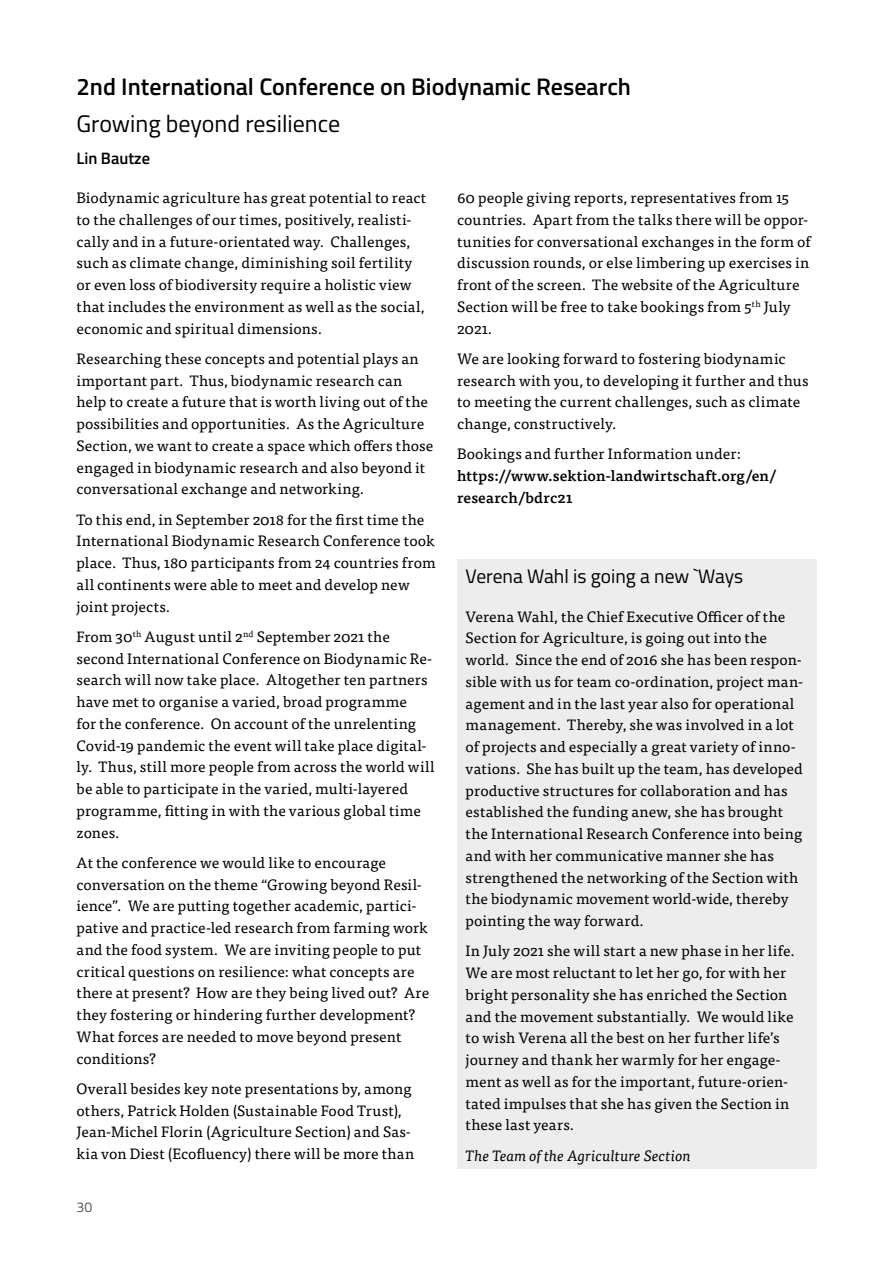
<style>
.page{position:relative;width:893px;height:1263px;background:#fff}
.page>*{position:absolute;margin:0;border:0;box-sizing:border-box;transform-origin:0 0}
.t1{font:600 24px "Titillium";color:#000}
.t2{font:24px "Titillium";color:#000}
.t3{font:19.5px "Titillium";color:#000}
.t4{font:600 16.5px "Titillium";color:#000}
.t5{font:15px/21.8px "Tisa Pro";letter-spacing:.01em;color:#000}
.t6{font:500 15px/21.8px "Tisa Pro";letter-spacing:.01em;color:#000}
.t7{font:italic 15px "Tisa Pro";color:#000}
.t8{font:14.1px "Titillium";color:#575756}
</style>
<div class="page">
<div style="left:457px;top:560px;width:359px;height:609px;background:#ededed"></div>
<h1 class="t1" style="left:77px;top:68px;width:556px">2nd International Conference on Biodynamic Research</h1>
<h1 class="t2" style="left:77px;top:106px;width:265px">Growing beyond resilience</h1>
<p class="t4" style="left:77px;top:146px;width:75px">Lin Bautze</p>
<p class="t5" style="left:77px;top:186px;width:351px">Biodynamic agriculture has great potential to react to the challenges of our times, positively, realisti&shy;cally and in a future-orientated way. Challenges, such as climate change, diminishing soil fertility or even loss of biodiversity require a holistic view that includes the environment as well as the social, economic and spiritual dimensions.</p>
<p class="t5" style="left:77px;top:347px;width:358px">Researching these concepts and potential plays an important part. Thus, biodynamic research can help to create a future that is worth living out of the possibilities and opportunities. As the Agriculture Section, we want to create a space which offers those engaged in biodynamic research and also beyond it conversational exchange and networking.</p>
<p class="t5" style="left:77px;top:508px;width:361px">To this end, in September 2018 for the first time the International Biodynamic Research Conference took place. Thus, 180 participants from 24 countries from all continents were able to meet and develop new joint projects.</p>
<p class="t5" style="left:77px;top:625px;width:360px">From 30<sup>th</sup> August until 2<sup>nd</sup> September 2021 the second International Conference on Biodynamic Re&shy;search will now take place. Altogether ten partners have met to organise a varied, broad programme<br>for the conference. On account of the unrelenting Covid-19 pandemic the event will take place digital&shy;ly. Thus, still more people from across the world will be able to participate in the varied, multi-layered programme, fitting in with the various global time zones.</p>
<p class="t5" style="left:77px;top:851px;width:354px">At the conference we would like to encourage conversation on the theme “Growing beyond Resil&shy;ience”. We are putting together academic, partici&shy;pative and practice-led research from farming work and the food system. We are inviting people to put critical questions on resilience: what concepts are there at present? How are they being lived out? Are they fostering or hindering further development?<br>What forces are needed to move beyond present conditions?</p>
<p class="t5" style="left:77px;top:1077px;width:339px">Overall besides key note presentations by, among others, Patrick Holden (Sustainable Food Trust), Jean-Michel Florin (Agriculture Section) and Sas&shy;kia von Diest (Ecofluency) there will be more than</p>
<p class="t5" style="left:457px;top:186px;width:355px">60 people giving reports, representatives from 15 countries. Apart from the talks there will be oppor&shy;tunities for conversational exchanges in the form of discussion rounds, or else limbering up exercises in front of the screen. The website of the Agriculture Section will be free to take bookings from 5<sup>th</sup> July 2021.</p>
<p class="t5" style="left:457px;top:347px;width:353px">We are looking forward to fostering biodynamic research with you, to developing it further and thus to meeting the current challenges, such as climate change, constructively.</p>
<p class="t5" style="left:457px;top:442px;width:285px">Bookings and further Information under:</p>
<p class="t6" style="left:457px;top:464px;width:320px">https://www.sektion-landwirtschaft.org/en/ research/bdrc21</p>
<h2 class="t3" style="left:466px;top:562px;width:279px">Verena Wahl is going a new `Ways</h2>
<p class="t5" style="left:466px;top:604px;width:339px">Verena Wahl, the Chief Executive Officer of the Section for Agriculture, is going out into the world. Since the end of 2016 she has been respon&shy;sible with us for team co-ordination, project man&shy;agement and in the last year also for operational management. Thereby, she was involved in a lot of projects and especially a great variety of inno&shy;vations. She has built up the team, has developed productive structures for collaboration and has established the funding anew, she has brought the International Research Conference into being and with her communicative manner she has strengthened the networking of the Section with the biodynamic movement world-wide, thereby pointing the way forward.</p>
<p class="t5" style="left:466px;top:939px;width:331px">In July 2021 she will start a new phase in her life.<br>We are most reluctant to let her go, for with her bright personality she has enriched the Section and the movement substantially. We would like to wish Verena all the best on her further life’s journey and thank her warmly for her engage&shy;ment as well as for the important, future-orien&shy;tated impulses that she has given the Section in these last years.</p>
<p class="t7" style="left:466px;top:1144px;width:227px">The Team of the Agriculture Section</p>
<p class="t8" style="left:77px;top:1197px;width:17px">30</p>
</div>
